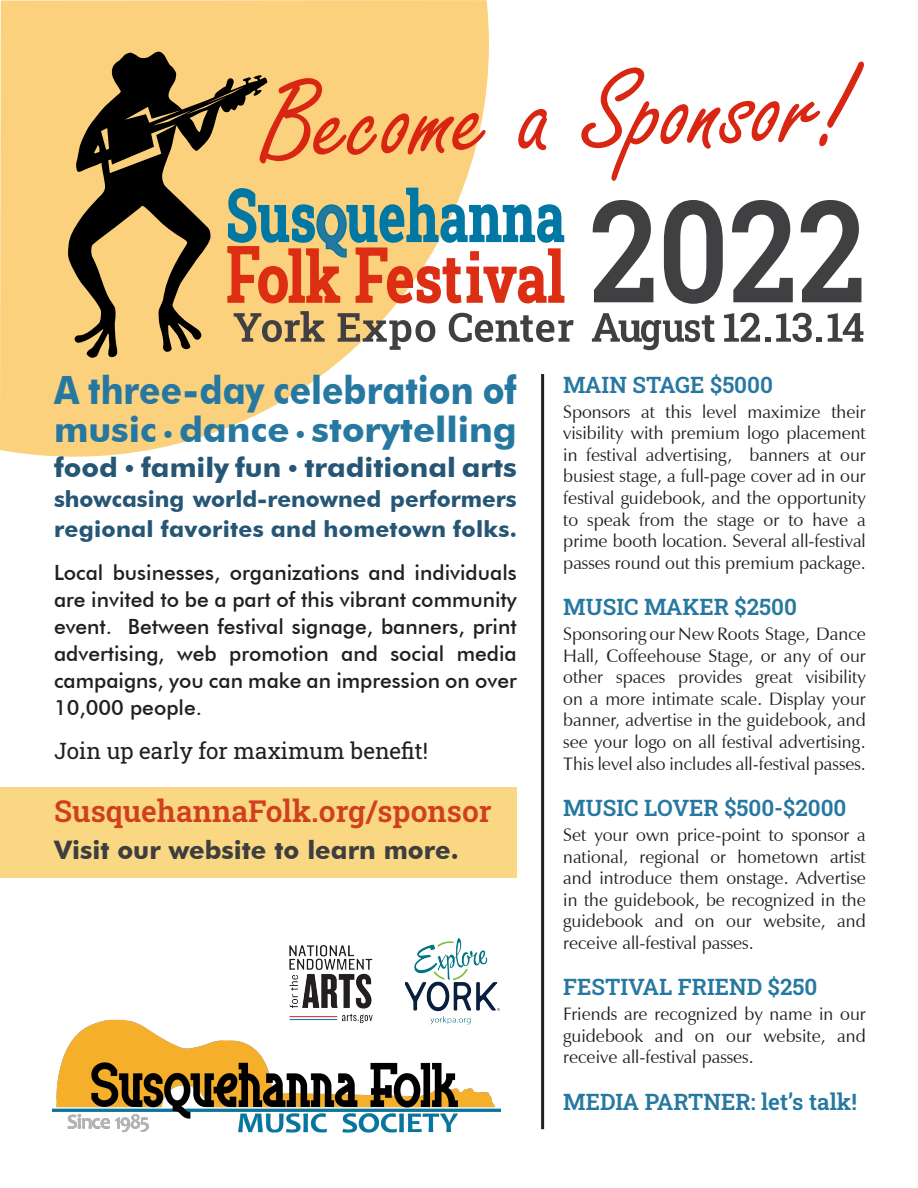
<style>
.page{position:relative;width:918px;height:1188px;background:#fff}
.page>*{position:absolute;margin:0;border:0;box-sizing:border-box;transform-origin:0 0}
.Form_Line{font:700 39px "Futura BT";color:#2678a1;scale:.9 1}
.Form_Line-2{font:700 35.25px "Futura BT";color:#2678a1}
.Form_Line-3{font:600 30px "Roboto Slab";color:#d0401f}
.Form_Line-4{font:700 27px "Futura BT";color:#265675;scale:1.05 1}
.Form_Line-5{font:700 25.5px "Futura BT";color:#3e3e3f}
.Package_Title{font:600 22.5px "Roboto Slab";color:#2678a1}
.Form_Line-6{font:700 22.5px/30px "Futura BT";color:#265675}
.Form_Line-7{font:22.5px "Roboto Slab";color:#231f20}
.Form_Line-8{font:500 21px/27px "Futura BT";color:#231f20;text-align:justify}
.Form_Line-9{font:18px/21.6px "Zapf Humanist 601 BT";color:#231f20;text-align:justify}
</style>
<div class="page">
<svg style="left:0;top:0;width:489px;height:457px;fill:#fcd17d"></svg>
<svg style="left:268px;top:187px;width:297px;height:117px"></svg>
<svg style="left:593px;top:200px;width:60px;height:102px"></svg>
<svg style="left:664px;top:200px;width:59px;height:104px"></svg>
<svg style="left:732px;top:200px;width:61px;height:102px"></svg>
<svg style="left:801px;top:200px;width:60px;height:102px"></svg>
<svg style="left:268px;top:311px;width:57px;height:31px;background:#b19765"></svg>
<svg style="left:338px;top:313px;width:97px;height:37px"></svg>
<svg style="left:449px;top:313px;width:125px;height:29px"></svg>
<svg style="left:592px;top:313px;width:123px;height:37px"></svg>
<svg style="left:724px;top:313px;width:46px;height:29px"></svg>
<svg style="left:776px;top:313px;width:46px;height:29px"></svg>
<svg style="left:828px;top:313px;width:36px;height:29px"></svg>
<svg style="left:268px;top:78px;width:218px;height:86px;background:#f4ab67"></svg>
<svg style="left:518px;top:109px;width:29px;height:41px"></svg>
<svg style="left:581px;top:62px;width:283px;height:119px"></svg>
<svg style="left:67px;top:51px;width:201px;height:307px;background:#a78a54"></svg>
<div style="left:0;top:787px;width:517px;height:91px;background:#f9d783"></div>
<img style="left:289px;top:945px;width:84px;height:64px">
<img style="left:405px;top:938px;width:95px;height:74px">
<img style="left:53px;top:1013px;width:447px;height:120px">
<hr style="left:541px;top:374px;width:3px;height:755px;background:#231f20">
<p class="Form_Line" style="left:54px;top:366px;width:516px">A three-day celebration of</p>
<p class="Form_Line-2" style="left:54px;top:408px;width:464px">music . dance . storytelling</p>
<p class="Form_Line-4" style="left:54px;top:451px;width:442px">food <sup>.</sup> family fun <sup>.</sup> traditional arts</p>
<p class="Form_Line-6" style="left:54px;top:483px;width:464px">showcasing world-renowned performers regional favorites and hometown folks.</p>
<p class="Form_Line-8" style="left:54px;top:559px;width:464px">Local businesses, organizations and individuals are invited to be a part of this vibrant community event. Between festival signage, banners, print advertising, web promotion and social media campaigns, you can make an impression on over 10,000 people.</p>
<p class="Form_Line-7" style="left:54px;top:736px;width:376px">Join up early for maximum benefit!</p>
<p class="Form_Line-3" style="left:54px;top:791px;width:439px">SusquehannaFolk.org/sponsor</p>
<p class="Form_Line-5" style="left:54px;top:835px;width:406px">Visit our website to learn more.</p>
<p class="Package_Title" style="left:563px;top:369px;width:211px">MAIN STAGE $5000</p>
<p class="Form_Line-9" style="left:563px;top:401px;width:304px">Sponsors at this level maximize their visibility with premium logo placement in festival advertising, banners at our busiest stage, a full-page cover ad in our festival guidebook, and the opportunity to speak from the stage or to have a prime booth location. Several all-festival passes round out this premium package.</p>
<p class="Package_Title" style="left:563px;top:592px;width:235px">MUSIC MAKER $2500</p>
<p class="Form_Line-9" style="left:563px;top:623px;width:304px">Sponsoring our New Roots Stage, Dance Hall, Coffeehouse Stage, or any of our other spaces provides great visibility on a more intimate scale. Display your banner, advertise in the guidebook, and see your logo on all festival advertising.<br>This level also includes all-festival passes.</p>
<p class="Package_Title" style="left:563px;top:793px;width:285px">MUSIC LOVER $500-$2000</p>
<p class="Form_Line-9" style="left:563px;top:824px;width:304px">Set your own price-point to sponsor a national, regional or hometown artist and introduce them onstage. Advertise in the guidebook, be recognized in the guidebook and on our website, and receive all-festival passes.</p>
<p class="Package_Title" style="left:563px;top:972px;width:256px">FESTIVAL FRIEND $250</p>
<p class="Form_Line-9" style="left:563px;top:1003px;width:304px">Friends are recognized by name in our guidebook and on our website, and receive all-festival passes.</p>
<p class="Package_Title" style="left:563px;top:1086px;width:295px">MEDIA PARTNER: let’s talk!</p>
</div>
